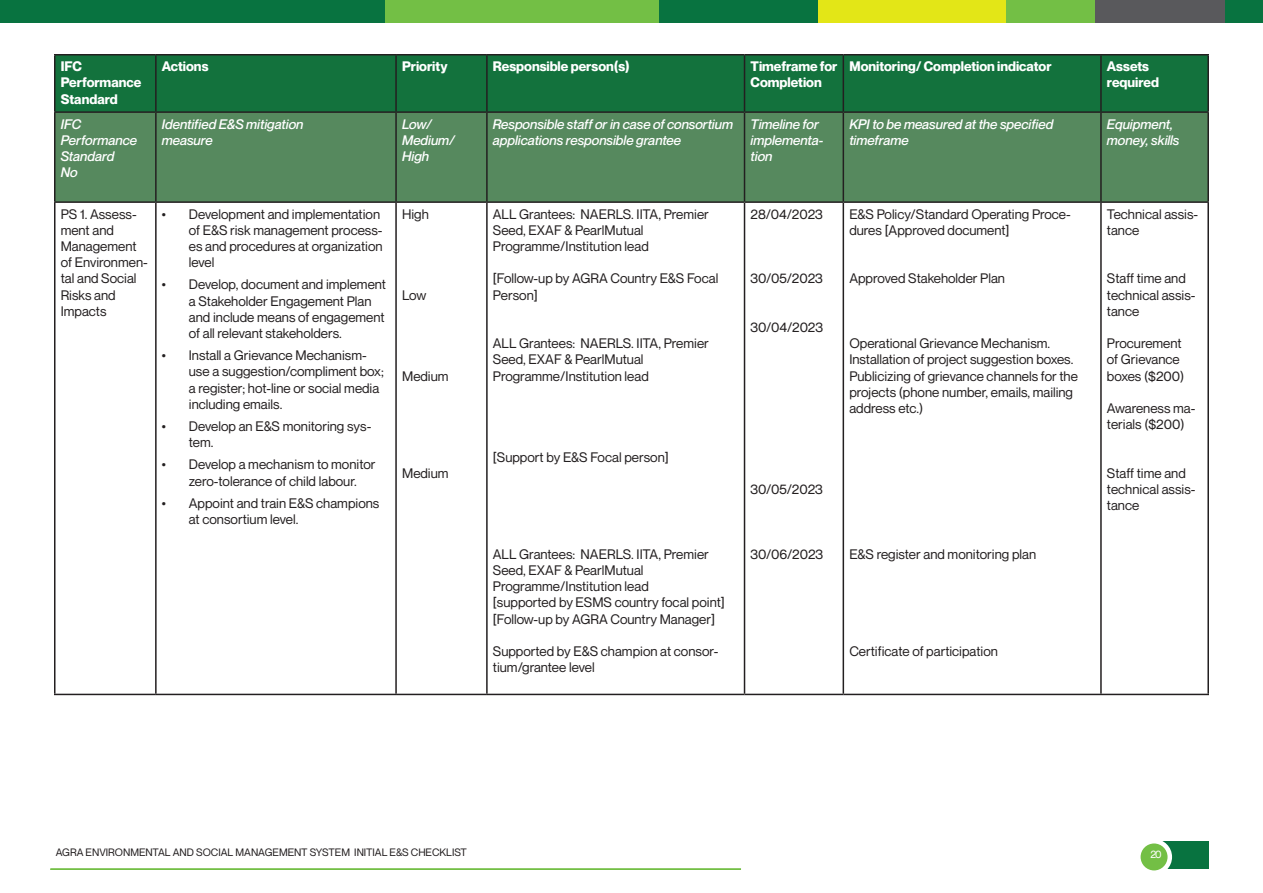
<style>
.page{position:relative;width:1263px;height:893px;background:#fff}
.page>*{position:absolute;margin:0;border:0;box-sizing:border-box;transform-origin:0 0}
.t1{font:13.5px/16.2px "Neue Montreal";color:#231f20}
.t2{font:italic 500 13.5px/16.2px "Neue Montreal";color:#fff}
.t3{font:700 13.5px/16.2px "Neue Montreal";color:#fff}
.t4{font:10.5px "Neue Montreal";color:#231f20}
.t5{font:10.5px "Neue Montreal";color:#fff}
</style>
<div class="page">
<div style="left:1225px;top:0;width:38px;height:23px;background:#087340"></div>
<div style="left:1162px;top:0;width:63px;height:23px;background:#59595c"></div>
<div style="left:1095px;top:0;width:67px;height:23px;background:#59595c"></div>
<div style="left:1005px;top:0;width:90px;height:23px;background:#73bf45"></div>
<div style="left:925px;top:0;width:80px;height:23px;background:#e3e617"></div>
<div style="left:817px;top:0;width:108px;height:23px;background:#e3e617"></div>
<div style="left:659px;top:0;width:158px;height:23px;background:#087340"></div>
<div style="left:385px;top:0;width:274px;height:23px;background:#73bf45"></div>
<div style="left:0;top:0;width:385px;height:23px;background:#087340"></div>
<hr style="left:50px;top:868px;width:691px;height:2px;background:#73bf45">
<div style="left:1149px;top:841px;width:60px;height:28px;background:#087340"></div>
<svg style="left:1138px;top:841px;width:32px;height:32px"></svg>
<div style="left:1136px;top:839px;width:36px;height:36px;border:4px solid #fff;border-radius:50%"></div>
<div style="left:55px;top:56px;width:1152px;height:55px;background:#13723d"></div>
<div style="left:55px;top:113px;width:1152px;height:88px;background:#56895e"></div>
<hr style="left:54px;top:54px;width:102px;height:2px;background:#231f20">
<hr style="left:54px;top:56px;width:1px;height:55px;background:#231f20">
<hr style="left:156px;top:54px;width:240px;height:2px;background:#231f20">
<hr style="left:155px;top:56px;width:2px;height:55px;background:#231f20">
<hr style="left:396px;top:54px;width:91px;height:2px;background:#231f20">
<hr style="left:395px;top:56px;width:2px;height:55px;background:#231f20">
<hr style="left:487px;top:54px;width:257px;height:2px;background:#231f20">
<hr style="left:486px;top:56px;width:2px;height:55px;background:#231f20">
<hr style="left:744px;top:54px;width:99px;height:2px;background:#231f20">
<hr style="left:744px;top:56px;width:1px;height:55px;background:#231f20">
<hr style="left:843px;top:54px;width:258px;height:2px;background:#231f20">
<hr style="left:842px;top:56px;width:2px;height:55px;background:#231f20">
<hr style="left:1101px;top:54px;width:108px;height:2px;background:#231f20">
<hr style="left:1100px;top:56px;width:2px;height:55px;background:#231f20">
<hr style="left:1207px;top:56px;width:2px;height:55px;background:#231f20">
<hr style="left:54px;top:111px;width:102px;height:2px;background:#231f20">
<hr style="left:54px;top:113px;width:1px;height:88px;background:#231f20">
<hr style="left:156px;top:111px;width:240px;height:2px;background:#231f20">
<hr style="left:155px;top:113px;width:2px;height:88px;background:#231f20">
<hr style="left:396px;top:111px;width:91px;height:2px;background:#231f20">
<hr style="left:395px;top:113px;width:2px;height:88px;background:#231f20">
<hr style="left:487px;top:111px;width:257px;height:2px;background:#231f20">
<hr style="left:486px;top:113px;width:2px;height:88px;background:#231f20">
<hr style="left:744px;top:111px;width:99px;height:2px;background:#231f20">
<hr style="left:744px;top:113px;width:1px;height:88px;background:#231f20">
<hr style="left:843px;top:111px;width:258px;height:2px;background:#231f20">
<hr style="left:842px;top:113px;width:2px;height:88px;background:#231f20">
<hr style="left:1101px;top:111px;width:108px;height:2px;background:#231f20">
<hr style="left:1100px;top:113px;width:2px;height:88px;background:#231f20">
<hr style="left:1207px;top:113px;width:2px;height:88px;background:#231f20">
<hr style="left:54px;top:201px;width:102px;height:2px;background:#231f20">
<hr style="left:54px;top:203px;width:1px;height:491px;background:#231f20">
<hr style="left:156px;top:201px;width:240px;height:2px;background:#231f20">
<hr style="left:155px;top:203px;width:2px;height:491px;background:#231f20">
<hr style="left:396px;top:201px;width:91px;height:2px;background:#231f20">
<hr style="left:395px;top:203px;width:2px;height:491px;background:#231f20">
<hr style="left:487px;top:201px;width:257px;height:2px;background:#231f20">
<hr style="left:486px;top:203px;width:2px;height:491px;background:#231f20">
<hr style="left:744px;top:201px;width:99px;height:2px;background:#231f20">
<hr style="left:744px;top:203px;width:1px;height:491px;background:#231f20">
<hr style="left:843px;top:201px;width:258px;height:2px;background:#231f20">
<hr style="left:842px;top:203px;width:2px;height:491px;background:#231f20">
<hr style="left:1101px;top:201px;width:108px;height:2px;background:#231f20">
<hr style="left:1100px;top:203px;width:2px;height:491px;background:#231f20">
<hr style="left:1207px;top:203px;width:2px;height:491px;background:#231f20">
<hr style="left:54px;top:694px;width:102px;height:1px;background:#231f20">
<hr style="left:156px;top:694px;width:240px;height:1px;background:#231f20">
<hr style="left:396px;top:694px;width:91px;height:1px;background:#231f20">
<hr style="left:487px;top:694px;width:257px;height:1px;background:#231f20">
<hr style="left:744px;top:694px;width:99px;height:1px;background:#231f20">
<hr style="left:843px;top:694px;width:258px;height:1px;background:#231f20">
<hr style="left:1101px;top:694px;width:108px;height:1px;background:#231f20">
<p class="t3" style="left:61px;top:58px;width:82px">IFC<br>Performance<br>Standard</p>
<p class="t3" style="left:162px;top:58px;width:48px">Actions</p>
<p class="t3" style="left:402px;top:58px;width:47px">Priority</p>
<p class="t3" style="left:493px;top:58px;width:138px">Responsible person(s)</p>
<p class="t3" style="left:750px;top:58px;width:88px">Timeframe for<br>Completion</p>
<p class="t3" style="left:849px;top:58px;width:204px">Monitoring/ Completion indicator</p>
<p class="t3" style="left:1107px;top:58px;width:54px">Assets required</p>
<p class="t2" style="left:61px;top:116px;width:78px">IFC<br>Performance<br>Standard<br>No</p>
<p class="t2" style="left:162px;top:116px;width:143px">Identified E&amp;S mitigation measure</p>
<p class="t2" style="left:402px;top:116px;width:54px">Low/<br>Medium/<br>High</p>
<p class="t2" style="left:493px;top:116px;width:242px">Responsible staff or in case of consortium applications responsible grantee</p>
<p class="t2" style="left:750px;top:116px;width:74px">Timeline for implementa&shy;tion</p>
<p class="t2" style="left:849px;top:116px;width:206px">KPI to be measured at the specified timeframe</p>
<p class="t2" style="left:1107px;top:116px;width:74px">Equipment, money, skills</p>
<p class="t1" style="left:61px;top:206px;width:89px">PS 1. Assess&shy;ment and<br>Management of Environmen&shy;tal and Social<br>Risks and<br>Impacts</p>
<p class="t1" style="left:189px;top:206px;width:195px;text-indent:-27px">• Development and implementation of E&amp;S risk management process&shy;es and procedures at organization level</p>
<p class="t1" style="left:849px;top:206px;width:223px">E&amp;S Policy/Standard Operating Proce&shy;dures [Approved document]</p>
<p class="t1" style="left:849px;top:271px;width:157px">Approved Stakeholder Plan</p>
<p class="t1" style="left:493px;top:206px;width:217px">ALL Grantees: NAERLS. IITA, Premier<br>Seed, EXAF &amp; PearlMutual<br>Programme/Institution lead</p>
<p class="t1" style="left:493px;top:271px;width:227px">[Follow-up by AGRA Country E&amp;S Focal<br>Person]</p>
<p class="t1" style="left:493px;top:335px;width:217px">ALL Grantees: NAERLS. IITA, Premier<br>Seed, EXAF &amp; PearlMutual<br>Programme/Institution lead</p>
<p class="t1" style="left:402px;top:206px;width:28px">High</p>
<p class="t1" style="left:750px;top:206px;width:74px">28/04/2023</p>
<p class="t1" style="left:1107px;top:206px;width:93px">Technical assis&shy;tance</p>
<p class="t1" style="left:1107px;top:271px;width:90px">Staff time and technical assis&shy;tance</p>
<p class="t1" style="left:1107px;top:335px;width:79px">Procurement of Grievance boxes ($200)</p>
<p class="t1" style="left:1107px;top:400px;width:90px">Awareness ma&shy;terials ($200)</p>
<p class="t1" style="left:1107px;top:465px;width:90px">Staff time and technical assis&shy;tance</p>
<p class="t1" style="left:750px;top:271px;width:74px">30/05/2023</p>
<p class="t1" style="left:750px;top:319px;width:74px">30/04/2023</p>
<p class="t1" style="left:189px;top:277px;width:199px;text-indent:-27px">• Develop, document and implement a Stakeholder Engagement Plan and include means of engagement of all relevant stakeholders.</p>
<p class="t1" style="left:189px;top:347px;width:196px;text-indent:-27px">• Install a Grievance Mechanism&shy;use a suggestion/compliment box; a register; hot-line or social media including emails.</p>
<p class="t1" style="left:189px;top:418px;width:184px;text-indent:-27px">• Develop an E&amp;S monitoring sys&shy;tem.</p>
<p class="t1" style="left:189px;top:457px;width:188px;text-indent:-27px">• Develop a mechanism to monitor zero-tolerance of child labour.</p>
<p class="t1" style="left:189px;top:495px;width:192px;text-indent:-27px">• Appoint and train E&amp;S champions at consortium level.</p>
<p class="t1" style="left:402px;top:287px;width:26px">Low</p>
<p class="t1" style="left:849px;top:335px;width:230px">Operational Grievance Mechanism.<br>Installation of project suggestion boxes.<br>Publicizing of grievance channels for the projects (phone number, emails, mailing address etc.)</p>
<p class="t1" style="left:402px;top:368px;width:48px">Medium</p>
<p class="t1" style="left:493px;top:449px;width:177px">[Support by E&amp;S Focal person]</p>
<p class="t1" style="left:402px;top:465px;width:48px">Medium</p>
<p class="t1" style="left:750px;top:481px;width:74px">30/05/2023</p>
<p class="t1" style="left:493px;top:546px;width:233px">ALL Grantees: NAERLS. IITA, Premier Seed, EXAF &amp; PearlMutual Programme/Institution lead<br>[supported by ESMS country focal point] [Follow-up by AGRA Country Manager]</p>
<p class="t1" style="left:493px;top:643px;width:227px">Supported by E&amp;S champion at consor&shy;tium/grantee level</p>
<p class="t1" style="left:750px;top:546px;width:74px">30/06/2023</p>
<p class="t1" style="left:849px;top:546px;width:188px">E&amp;S register and monitoring plan</p>
<p class="t1" style="left:849px;top:643px;width:150px">Certificate of participation</p>
<p class="t4" style="left:56px;top:846px;width:413px">AGRA ENVIRONMENTAL AND SOCIAL MANAGEMENT SYSTEM INITIAL E&amp;S CHECKLIST</p>
<p class="t5" style="left:1150px;top:848px;width:13px">20</p>
</div>
